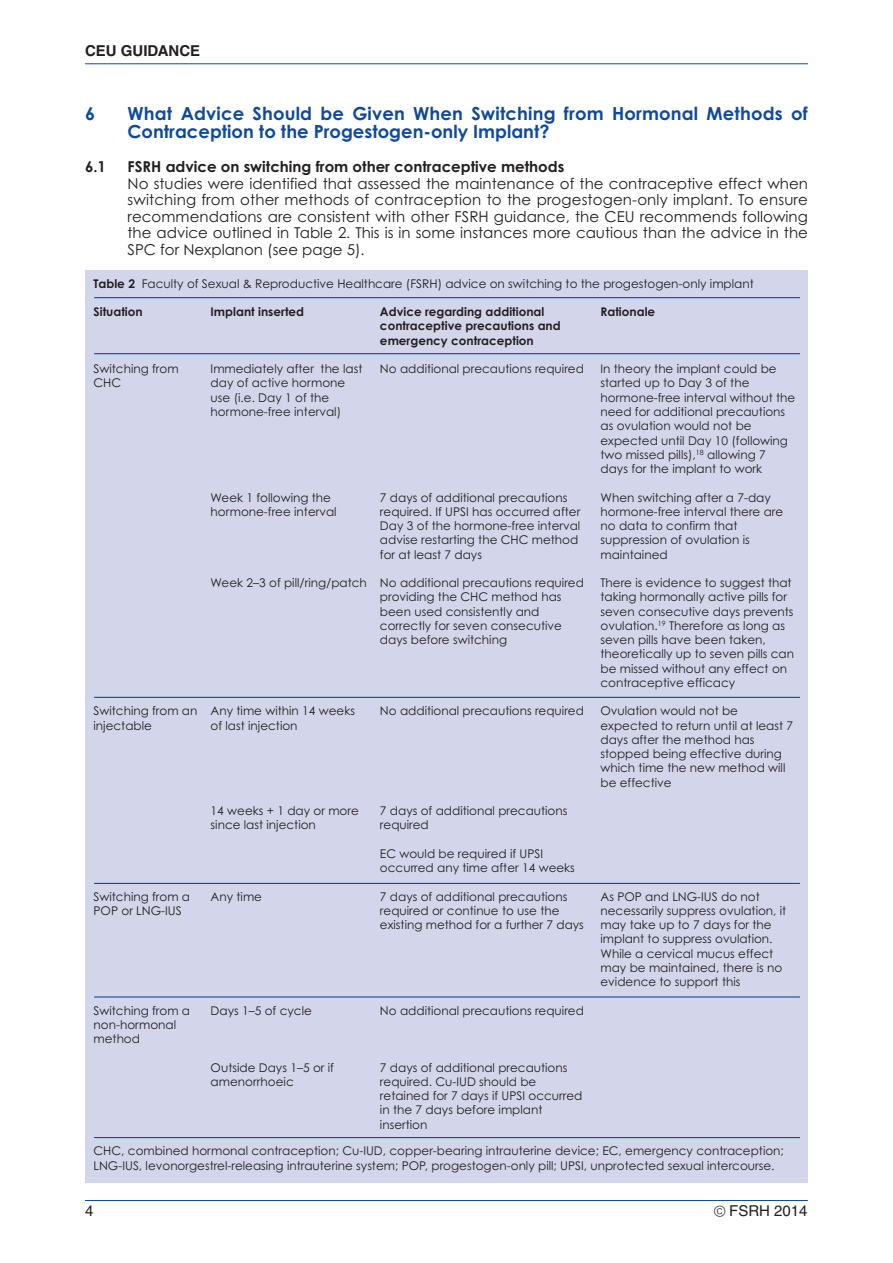
<style>
.page{position:relative;width:893px;height:1263px;background:#fff}
.page>*{position:absolute;margin:0;border:0;box-sizing:border-box;transform-origin:0 0}
.t1{font:700 18px/18px "Century Gothic";letter-spacing:.01em;color:#0f499d}
.t2{font:15px/16.5px "Century Gothic";color:#231f20;text-align:justify}
.t3{font:700 15px "Century Gothic";color:#231f20}
.t4{font:700 15px "Helvetica";color:#231f20}
.t5{font:15px "Helvetica";color:#231f20}
.t6{font:12px/14.2px "Century Gothic";color:#231f20}
.t7{font:700 12px/14.4px "Century Gothic";color:#231f20}
.s1{font-weight:700}
.s2{font-family:"Abadi";font-weight:300;font-stretch:condensed}
</style>
<div class="page">
<hr style="left:85px;top:63px;width:723px;height:1px;background:#0f499d">
<hr style="left:85px;top:1200px;width:723px;height:1px;background:#0f499d">
<div style="left:85px;top:270px;width:723px;height:913px;background:#d3d6eb"></div>
<hr style="left:94px;top:297px;width:706px;height:1px;background:#0f499d">
<hr style="left:94px;top:353px;width:706px;height:1px;background:#0f499d">
<hr style="left:94px;top:697px;width:706px;height:1px;background:#0f499d">
<hr style="left:94px;top:883px;width:706px;height:1px;background:#0f499d">
<hr style="left:94px;top:996px;width:706px;height:1px;background:#0f499d">
<hr style="left:94px;top:1137px;width:706px;height:1px;background:#0f499d">
<p class="t4" style="left:85px;top:45px;width:117px">CEU GUIDANCE</p>
<h1 class="t1" style="left:85px;top:105px;width:12px">6</h1>
<h1 class="t1" style="left:128px;top:105px;width:682px">What Advice Should be Given When Switching from Hormonal Methods of<br>Contraception to the Progestogen-only Implant?</h1>
<p class="t3" style="left:85px;top:158px;width:22px">6.1</p>
<p class="t3" style="left:128px;top:158px;width:438px">FSRH advice on switching from other contraceptive methods</p>
<p class="t2" style="left:128px;top:175px;width:682px">No studies were identified that assessed the maintenance of the contraceptive effect when switching from other methods of contraception to the progestogen-only implant. To ensure recommendations are consistent with other FSRH guidance, the CEU recommends following the advice outlined in Table 2. This is in some instances more cautious than the advice in the SPC for Nexplanon (see page 5).</p>
<p class="t6" style="left:94px;top:277px;width:662px"><span class="s1">Table 2</span> Faculty of Sexual &amp; Reproductive Healthcare (FSRH) advice on switching to the progestogen-only implant</p>
<p class="t7" style="left:94px;top:305px;width:51px">Situation</p>
<p class="t7" style="left:211px;top:305px;width:95px">Implant inserted</p>
<p class="t7" style="left:380px;top:305px;width:182px">Advice regarding additional contraceptive precautions and emergency contraception</p>
<p class="t6" style="left:380px;top:362px;width:205px">No additional precautions required</p>
<p class="t7" style="left:600px;top:305px;width:56px">Rationale</p>
<p class="t6" style="left:94px;top:362px;width:87px">Switching from<br>CHC</p>
<p class="t6" style="left:211px;top:362px;width:153px">Immediately after the last day of active hormone use (i.e. Day 1 of the hormone-free interval)</p>
<p class="t6" style="left:600px;top:362px;width:196px">In theory the implant could be started up to Day 3 of the hormone-free interval without the need for additional precautions as ovulation would not be expected until Day 10 (following two missed pills),<sup>18</sup> allowing 7 days for the implant to work</p>
<p class="t6" style="left:600px;top:490px;width:184px">When switching after a 7-day hormone-free interval there are no data to confirm that suppression of ovulation is maintained</p>
<p class="t6" style="left:600px;top:576px;width:195px">There is evidence to suggest that taking hormonally active pills for seven consecutive days prevents ovulation.<sup>19</sup> Therefore as long as seven pills have been taken, theoretically up to seven pills can be missed without any effect on contraceptive efficacy</p>
<p class="t6" style="left:600px;top:704px;width:194px">Ovulation would not be expected to return until at least 7 days after the method has stopped being effective during which time the new method will be effective</p>
<p class="t6" style="left:211px;top:490px;width:128px">Week 1 following the hormone-free interval</p>
<p class="t6" style="left:380px;top:490px;width:202px">7 days of additional precautions required. If UPSI has occurred after<br>Day 3 of the hormone-free interval advise restarting the CHC method for at least 7 days</p>
<p class="t6" style="left:380px;top:576px;width:205px">No additional precautions required providing the CHC method has been used consistently and correctly for seven consecutive days before switching</p>
<p class="t6" style="left:211px;top:576px;width:158px">Week 2–3 of pill/ring/patch</p>
<p class="t6" style="left:94px;top:704px;width:105px">Switching from an injectable</p>
<p class="t6" style="left:211px;top:704px;width:146px">Any time within 14 weeks of last injection</p>
<p class="t6" style="left:380px;top:704px;width:205px">No additional precautions required</p>
<p class="t6" style="left:211px;top:804px;width:150px">14 weeks + 1 day or more since last injection</p>
<p class="t6" style="left:94px;top:889px;width:98px">Switching from a<br>POP or LNG-IUS</p>
<p class="t6" style="left:211px;top:889px;width:53px">Any time</p>
<p class="t6" style="left:94px;top:1003px;width:98px">Switching from a non-hormonal method</p>
<p class="t6" style="left:211px;top:1003px;width:103px">Days 1–5 of cycle</p>
<p class="t6" style="left:211px;top:1060px;width:125px">Outside Days 1–5 or if amenorrhoeic</p>
<p class="t6" style="left:380px;top:804px;width:189px">7 days of additional precautions required</p>
<p class="t6" style="left:380px;top:846px;width:196px">EC would be required if UPSI occurred any time after 14 weeks</p>
<p class="t6" style="left:380px;top:889px;width:205px">7 days of additional precautions required or continue to use the existing method for a further 7 days</p>
<p class="t6" style="left:380px;top:1003px;width:205px">No additional precautions required</p>
<p class="t6" style="left:600px;top:889px;width:187px">As POP and LNG-IUS do not necessarily suppress ovulation, it may take up to 7 days for the implant to suppress ovulation.<br>While a cervical mucus effect may be maintained, there is no evidence to support this</p>
<p class="t6" style="left:380px;top:1060px;width:204px">7 days of additional precautions required. Cu-IUD should be retained for 7 days if UPSI occurred in the 7 days before implant insertion</p>
<p class="t6" style="left:94px;top:1144px;width:692px">CHC, combined hormonal contraception; Cu-IUD, copper-bearing intrauterine device; EC, emergency contraception;<br>LNG-IUS, levonorgestrel-releasing intrauterine system; POP, progestogen-only pill; UPSI, unprotected sexual intercourse.</p>
<p class="t5" style="left:85px;top:1205px;width:10px">4</p>
<p class="t5" style="left:714px;top:1205px;width:95px"><span class="s2">©</span> FSRH 2014</p>
</div>
